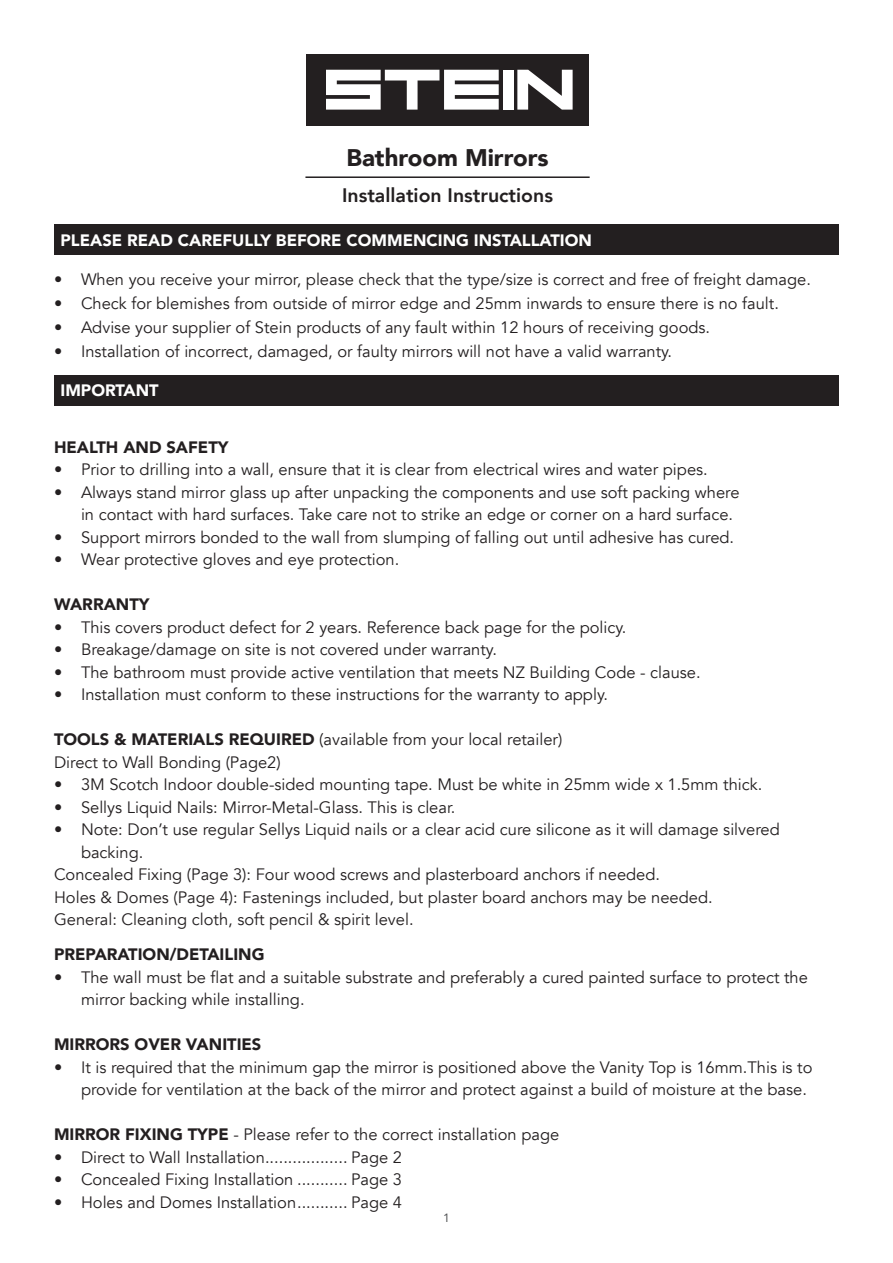
<style>
.page{position:relative;width:893px;height:1263px;background:#fff}
.page>*{position:absolute;margin:0;border:0;box-sizing:border-box;transform-origin:0 0}
.t1{font:900 24px "Avenir";color:#231f20}
.t2{font:800 19.5px "Avenir";color:#231f20}
.t3{font:16.5px/22.5px "Avenir";color:#231f20}
.t4{font:900 16.5px "Avenir";color:#231f20}
.t5{font:900 16.5px "Avenir";color:#fff}
.t6{font:12px "Avenir";color:#57585a}
.s1{font-weight:900}
</style>
<div class="page">
<div style="left:306px;top:54px;width:283px;height:71px;background:#231f20"></div>
<svg style="left:326px;top:70px;width:173px;height:40px"></svg>
<div style="left:503px;top:70px;width:11px;height:40px;background:#fff"></div>
<svg style="left:517px;top:70px;width:56px;height:40px"></svg>
<hr style="left:305px;top:176px;width:285px;height:2px;background:#231f20">
<div style="left:54px;top:224px;width:785px;height:31px;background:#231f20"></div>
<div style="left:54px;top:375px;width:785px;height:31px;background:#231f20"></div>
<h1 class="t1" style="left:346px;top:137px;width:204px">Bathroom Mirrors</h1>
<p class="t2" style="left:342px;top:180px;width:212px">Installation Instructions</p>
<p class="t5" style="left:61px;top:226px;width:533px">PLEASE READ CAREFULLY BEFORE COMMENCING INSTALLATION</p>
<p class="t3" style="left:54px;top:268px;width:758px">• When you receive your mirror, please check that the type/size is correct and free of freight damage.</p>
<p class="t3" style="left:54px;top:292px;width:726px">• Check for blemishes from outside of mirror edge and 25mm inwards to ensure there is no fault.</p>
<p class="t3" style="left:54px;top:316px;width:658px">• Advise your supplier of Stein products of any fault within 12 hours of receiving goods.</p>
<p class="t3" style="left:54px;top:340px;width:620px">• Installation of incorrect, damaged, or faulty mirrors will not have a valid warranty.</p>
<p class="t5" style="left:61px;top:376px;width:100px">IMPORTANT</p>
<p class="t4" style="left:54px;top:433px;width:176px">HEALTH AND SAFETY</p>
<p class="t3" style="left:54px;top:458px;width:655px">• Prior to drilling into a wall, ensure that it is clear from electrical wires and water pipes.</p>
<p class="t3" style="left:81px;top:481px;width:660px;text-indent:-27px">• Always stand mirror glass up after unpacking the components and use soft packing where in contact with hard surfaces. Take care not to strike an edge or corner on a hard surface.</p>
<p class="t3" style="left:54px;top:526px;width:682px">• Support mirrors bonded to the wall from slumping of falling out until adhesive has cured.</p>
<p class="t3" style="left:54px;top:548px;width:347px">• Wear protective gloves and eye protection.</p>
<p class="t4" style="left:54px;top:590px;width:97px">WARRANTY</p>
<p class="t3" style="left:54px;top:616px;width:574px">• This covers product defect for 2 years. Reference back page for the policy.</p>
<p class="t3" style="left:54px;top:638px;width:444px">• Breakage/damage on site is not covered under warranty.</p>
<p class="t3" style="left:54px;top:661px;width:648px">• The bathroom must provide active ventilation that meets NZ Building Code - clause.</p>
<p class="t3" style="left:54px;top:683px;width:556px">• Installation must conform to these instructions for the warranty to apply.</p>
<p class="t3" style="left:54px;top:728px;width:510px"><span class="s1">TOOLS &amp; MATERIALS REQUIRED</span> (available from your local retailer)<br>Direct to Wall Bonding (Page2)</p>
<p class="t3" style="left:54px;top:773px;width:710px">• 3M Scotch Indoor double-sided mounting tape. Must be white in 25mm wide x 1.5mm thick.</p>
<p class="t3" style="left:54px;top:796px;width:403px">• Sellys Liquid Nails: Mirror-Metal-Glass. This is clear.</p>
<p class="t3" style="left:54px;top:818px;width:727px">• Note: Don’t use regular Sellys Liquid nails or a clear acid cure silicone as it will damage silvered</p>
<p class="t3" style="left:81px;top:841px;width:64px">backing.</p>
<p class="t3" style="left:54px;top:863px;width:608px">Concealed Fixing (Page 3): Four wood screws and plasterboard anchors if needed.</p>
<p class="t3" style="left:54px;top:886px;width:660px">Holes &amp; Domes (Page 4): Fastenings included, but plaster board anchors may be needed.</p>
<p class="t3" style="left:54px;top:908px;width:361px">General: Cleaning cloth, soft pencil &amp; spirit level.</p>
<p class="t4" style="left:54px;top:940px;width:212px">PREPARATION/DETAILING</p>
<p class="t3" style="left:81px;top:966px;width:728px;text-indent:-27px">• The wall must be flat and a suitable substrate and preferably a cured painted surface to protect the mirror backing while installing.</p>
<p class="t4" style="left:54px;top:1030px;width:209px">MIRRORS OVER VANITIES</p>
<p class="t3" style="left:81px;top:1056px;width:733px;text-indent:-27px">• It is required that the minimum gap the mirror is positioned above the Vanity Top is 16mm.This is to provide for ventilation at the back of the mirror and protect against a build of moisture at the base.</p>
<p class="t3" style="left:54px;top:1124px;width:507px"><span class="s1">MIRROR FIXING TYPE</span> - Please refer to the correct installation page</p>
<p class="t3" style="left:54px;top:1146px;width:350px">• Direct to Wall Installation.................. Page 2</p>
<p class="t3" style="left:54px;top:1169px;width:350px">• Concealed Fixing Installation ........... Page 3</p>
<p class="t3" style="left:54px;top:1191px;width:350px">• Holes and Domes Installation........... Page 4</p>
<p class="t6" style="left:443px;top:1208px;width:8px">1</p>
</div>
